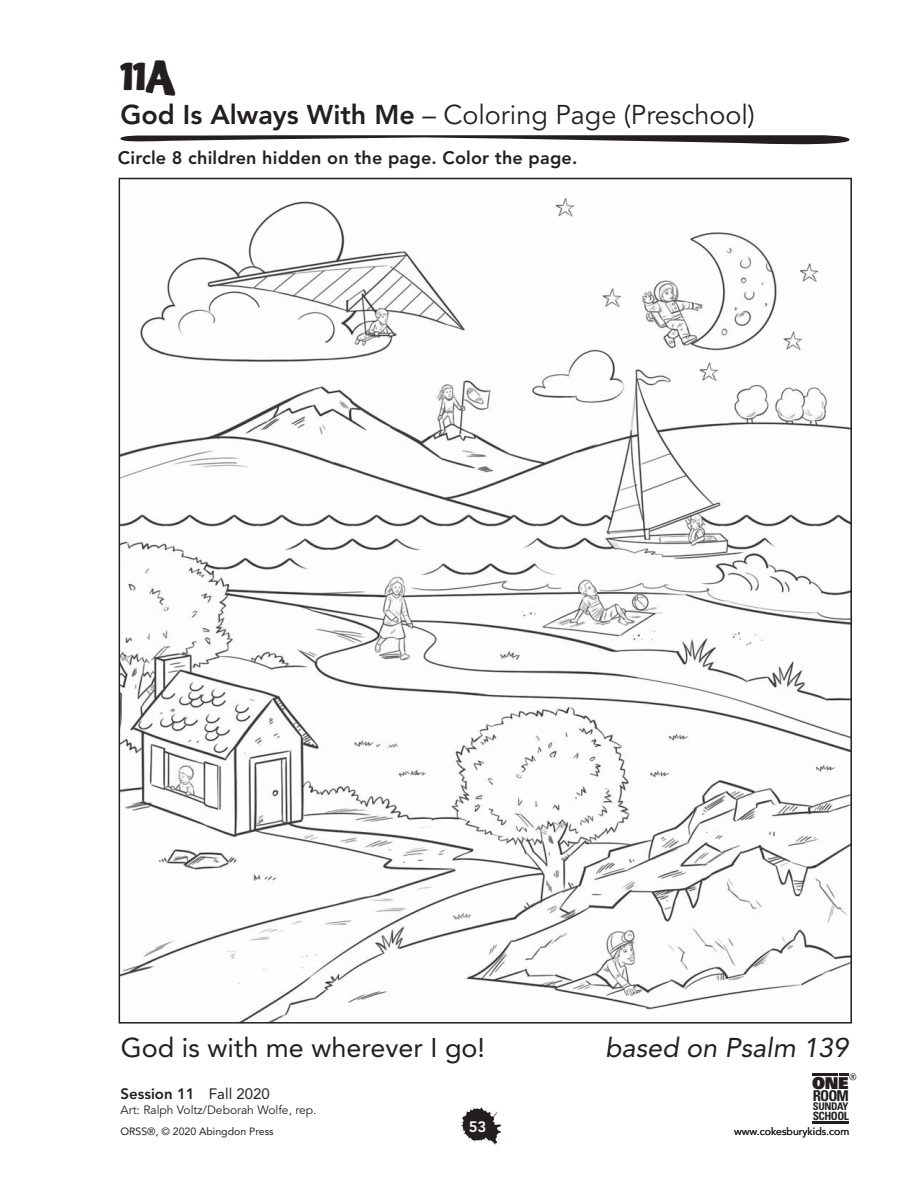
<style>
.page{position:relative;width:918px;height:1188px;background:#fff}
.page>*{position:absolute;margin:0;border:0;box-sizing:border-box;transform-origin:0 0}
.t1{font:36px "Good Girl";color:#231f20}
.t2{font:27px "Avenir LT Std";color:#231f20}
.t3{font:27px "Avenir LT Std";color:#231f20}
.t4{font:italic 27px "Avenir LT Std";color:#231f20}
.t5{font:800 18px "Avenir LT Std";letter-spacing:.01em;color:#231f20}
.t6{font:16.35px "Univers LT Std X Black";color:#231f20}
.t7{font:800 15px "Avenir LT Std";color:#231f20}
.t8{font:800 15px "Avenir LT Std";color:#fff}
.t9{font:700 condensed 14.85px "Univers LT Std";color:#231f20}
.t10{font:12px "Avenir LT Std";color:#231f20}
.t11{font:700 condensed 11.4px "Univers LT Std";letter-spacing:-.04em;color:#231f20}
.t12{font:10.5px "Avenir LT Std";color:#231f20}
.t13{font:700 condensed 10.5px "Univers LT Std";letter-spacing:-.04em;color:#231f20}
.s1{font-weight:800}
.s2{font-size:10.65px}
.s3{font-weight:400}
</style>
<div class="page">
<svg style="left:460px;top:1106px;width:42px;height:45px"></svg>
<div style="left:467px;top:1115px;width:24px;height:24px;background:#231f20;border-radius:50%"></div>
<hr style="left:812px;top:1073px;width:26px;height:3px;background:#231f20">
<hr style="left:812px;top:1121px;width:37px;height:2px;background:#231f20">
<svg style="left:839px;top:1073px;width:17px;height:7px"></svg>
<svg style="left:120px;top:135px;width:729px;height:10px"></svg>
<img style="left:122px;top:197px;width:727px;height:824px">
<h1 class="t1" style="left:120px;top:60px;width:57px">11A</h1>
<h2 class="t2" style="left:120px;top:103px;width:636px"><span class="s1">God Is Always With Me</span> – Coloring Page (Preschool)</h2>
<h3 class="t5" style="left:118px;top:150px;width:461px">Circle 8 children hidden on the page. Color the page.</h3>
<h2 class="t3" style="left:121px;top:1037px;width:366px">God is with me wherever I go!</h2>
<h2 class="t4" style="left:605px;top:1032px;width:245px">based on Psalm 139</h2>
<h3 class="t6" style="left:812px;top:1074px;width:38px">ONE</h3>
<h3 class="t9" style="left:813px;top:1087px;width:38px">ROOM</h3>
<p class="t13" style="left:813px;top:1100px;width:37px"><span class="s2">S</span>UNDAY</p>
<p class="t11" style="left:813px;top:1109px;width:38px">SCHOOL</p>
<h3 class="t7" style="left:120px;top:1087px;width:151px">Session 11 <span class="s3">Fall 2020</span></h3>
<p class="t10" style="left:120px;top:1104px;width:197px">Art: Ralph Voltz/Deborah Wolfe, rep.</p>
<p class="t12" style="left:120px;top:1127px;width:155px">ORSS®, © 2020 Abingdon Press</p>
<h3 class="t8" style="left:469px;top:1121px;width:19px">53</h3>
<p class="t12" style="left:734px;top:1127px;width:117px">www.cokesburykids.com</p>
</div>
